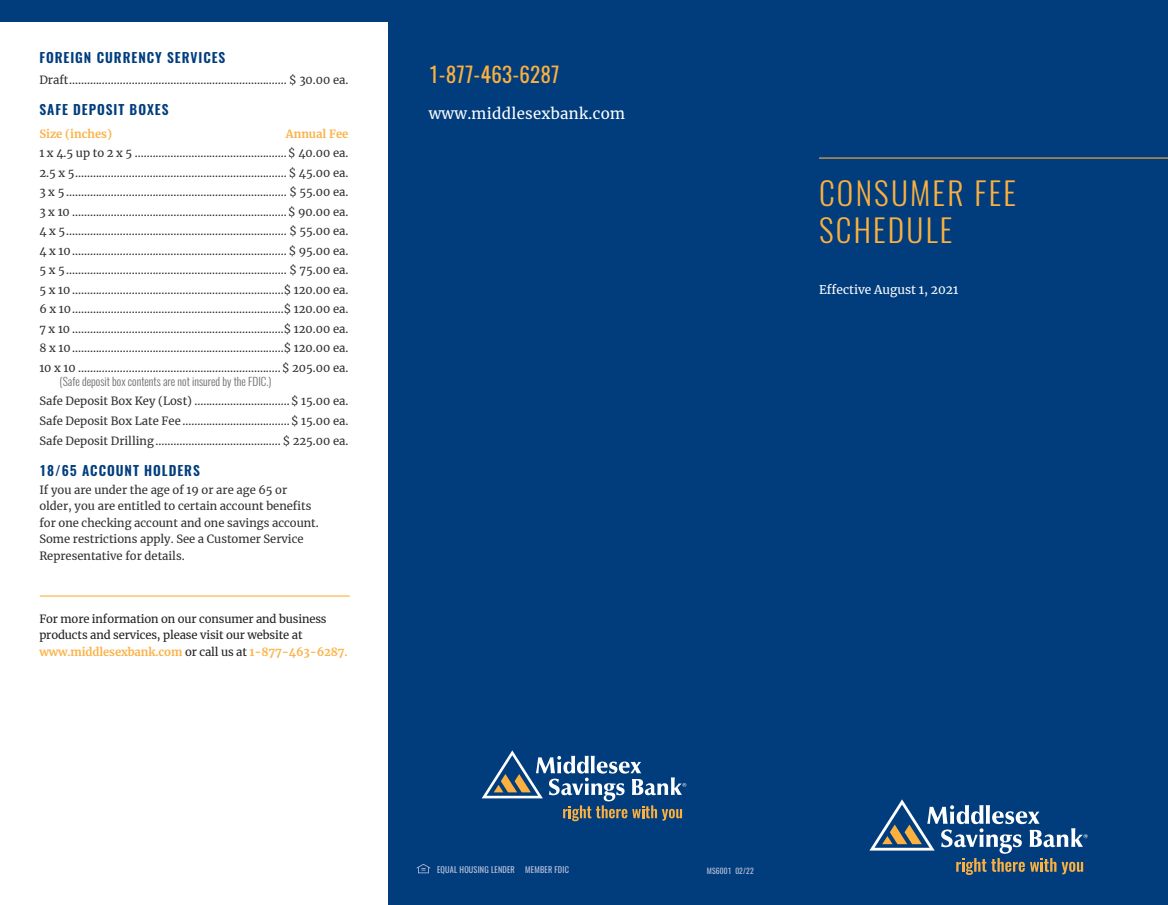
<style>
.page{position:relative;width:1168px;height:905px;background:#fff}
.page>*{position:absolute;margin:0;border:0;box-sizing:border-box;transform-origin:0 0}
.t1{font:300 31.5px/37.5px "Oswald";letter-spacing:.07em;color:#fbb03f}
.Phone_number{font:21px "Oswald";letter-spacing:.02em;color:#fbb03f}
.Phone_number-2{font:15px "Merriweather";letter-spacing:.02em;color:#fff}
.t2{font:600 13.5px "Oswald";letter-spacing:.07em;color:#013d7d}
.Body_paragraphs{font:12px "Merriweather";color:#fff}
.Fees{font:11.25px/19.5px "Merriweather";color:#312f30}
.Body_paragraphs-2{font:11.25px/16.5px "Merriweather";color:#312f30}
.Body_paragraphs-3{font:11.25px/16.5px "Merriweather";letter-spacing:-.01em;color:#231f20}
.Disclaimer{font:300 11.25px "Oswald";color:#6c6d70}
.Body_paragraphs-4{font:700 11.25px "Merriweather";color:#fbb34a}
.t3{font:8.25px "Oswald";letter-spacing:.02em;color:#bbc2db}
.t4{font:7.8px "Oswald";letter-spacing:.02em;color:#bbc2db}
.s1{font-weight:700;color:#fbb34a}
</style>
<div class="page">
<div style="left:388px;top:0;width:390px;height:904px;background:#013d7d"></div>
<div style="left:757px;top:0;width:411px;height:904px;background:#013d7d"></div>
<svg style="left:869px;top:799px;width:218px;height:75px"></svg>
<hr style="left:40px;top:595px;width:310px;height:1px;background:#fbb03f">
<hr style="left:819px;top:157px;width:349px;height:2px;background:#fbb03f">
<div style="left:0;top:0;width:1168px;height:21px;background:#013d7d"></div>
<svg style="left:416px;top:864px;width:14px;height:9px"></svg>
<svg style="left:482px;top:750px;width:204px;height:71px"></svg>
<h3 class="t2" style="left:39px;top:51px;width:188px">FOREIGN CURRENCY SERVICES</h3>
<p class="Fees" style="left:39px;top:69px;width:311px">Draft......................................................................... $ 30.00 ea.</p>
<h3 class="t2" style="left:39px;top:103px;width:131px">SAFE DEPOSIT BOXES</h3>
<p class="Body_paragraphs-4" style="left:39px;top:126px;width:74px">Size (inches)</p>
<p class="Body_paragraphs-4" style="left:286px;top:126px;width:64px">Annual Fee</p>
<p class="Fees" style="left:39px;top:143px;width:311px">1 x 4.5 up to 2 x 5 ...................................................$ 40.00 ea.</p>
<p class="Fees" style="left:39px;top:162px;width:311px">2.5 x 5....................................................................... $ 45.00 ea.</p>
<p class="Fees" style="left:39px;top:182px;width:311px">3 x 5 .......................................................................... $ 55.00 ea.<br>3 x 10 ........................................................................$ 90.00 ea.</p>
<p class="Fees" style="left:39px;top:221px;width:311px">4 x 5.......................................................................... $ 55.00 ea.</p>
<p class="Fees" style="left:39px;top:240px;width:311px">4 x 10........................................................................ $ 95.00 ea.</p>
<p class="Fees" style="left:39px;top:260px;width:311px">5 x 5.......................................................................... $ 75.00 ea.</p>
<p class="Fees" style="left:39px;top:279px;width:311px">5 x 10 .......................................................................$ 120.00 ea.</p>
<p class="Fees" style="left:39px;top:299px;width:311px">6 x 10.......................................................................$ 120.00 ea.</p>
<p class="Fees" style="left:39px;top:318px;width:311px">7 x 10 .......................................................................$ 120.00 ea.</p>
<p class="Fees" style="left:39px;top:338px;width:311px">8 x 10.......................................................................$ 120.00 ea.</p>
<p class="Fees" style="left:39px;top:357px;width:311px">10 x 10 ....................................................................$ 205.00 ea.</p>
<p class="Disclaimer" style="left:60px;top:371px;width:213px">(Safe deposit box contents are not insured by the FDIC.)</p>
<p class="Fees" style="left:39px;top:391px;width:311px">Safe Deposit Box Key (Lost) ................................$ 15.00 ea.</p>
<p class="Fees" style="left:39px;top:411px;width:311px">Safe Deposit Box Late Fee ....................................$ 15.00 ea.</p>
<p class="Fees" style="left:39px;top:430px;width:311px">Safe Deposit Drilling .......................................... $ 225.00 ea.</p>
<h3 class="t2" style="left:39px;top:464px;width:162px">18/65 ACCOUNT HOLDERS</h3>
<p class="Body_paragraphs-2" style="left:39px;top:481px;width:249px">If you are under the age of 19 or are age 65 or</p>
<p class="Body_paragraphs-2" style="left:39px;top:497px;width:281px">older, you are entitled to certain account benefits for one checking account and one savings account.<br>Some restrictions apply. See a Customer Service Representative for details.</p>
<p class="Body_paragraphs-3" style="left:39px;top:610px;width:310px">For more information on our consumer and business products and services, please visit our website at <span class="s1">www.middlesexbank.com</span> or call us at <span class="s1">1-877-463-6287.</span></p>
<p class="Phone_number" style="left:429px;top:56px;width:132px">1-877-463-6287</p>
<p class="Phone_number-2" style="left:429px;top:103px;width:198px">www.middlesexbank.com</p>
<p class="t1" style="left:819px;top:171px;width:198px">CONSUMER FEE<br>SCHEDULE</p>
<p class="Body_paragraphs" style="left:819px;top:282px;width:141px">Effective August 1, 2021</p>
<p class="t3" style="left:437px;top:862px;width:79px">EQUAL HOUSING LENDER</p>
<p class="t3" style="left:525px;top:862px;width:45px">MEMBER FDIC</p>
<p class="t4" style="left:707px;top:863px;width:48px">MS6001 02/22</p>
</div>
